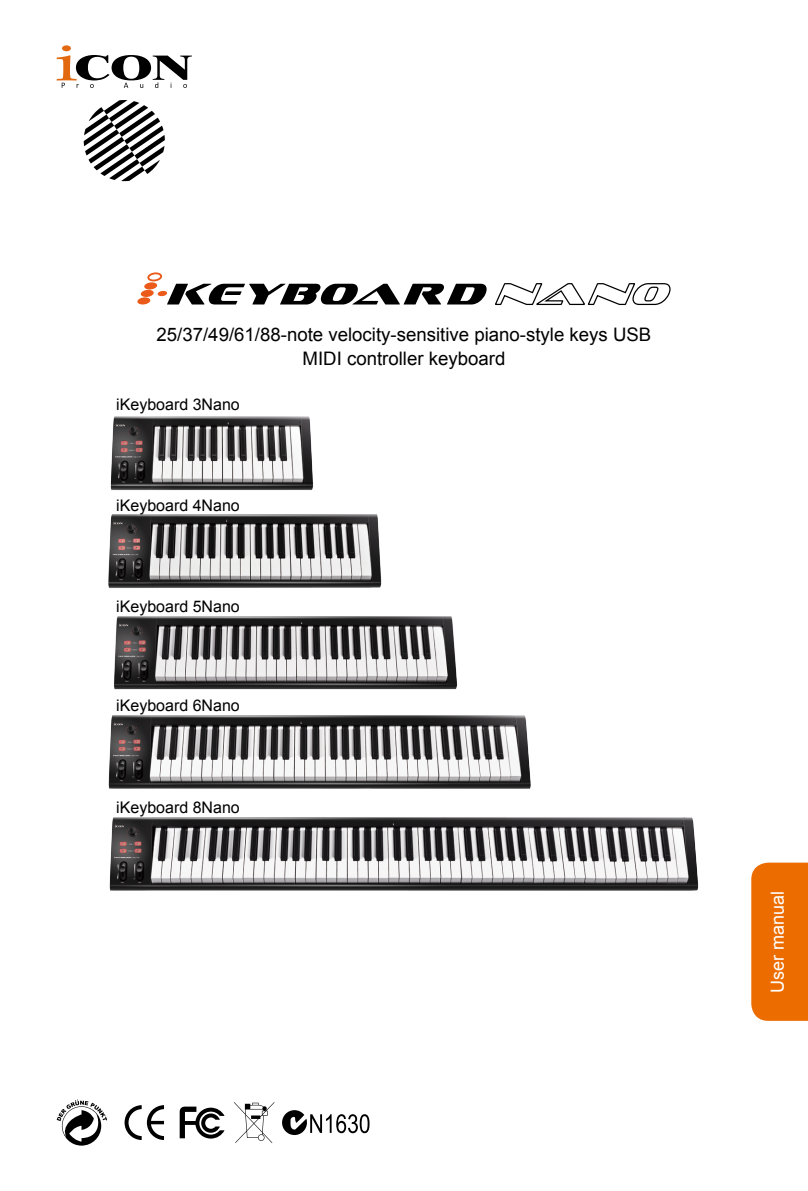
<style>
.page{position:relative;width:808px;height:1191px;background:#fff}
.page>*{position:absolute;margin:0;border:0;box-sizing:border-box;transform-origin:0 0}
.t1{font:18.6px/23.8px "Arial";color:#000;text-align:center}
.t2{font:18px "Arial";color:#fff}
.t3{font:16px "Arial";color:#000}
</style>
<div class="page">
<div style="left:751px;top:862px;width:57px;height:158px;background:#ed6c00"></div>
<svg style="left:282px;top:1110px;width:87px;height:25px"></svg>
<svg style="left:125px;top:1105px;width:39px;height:35px"></svg>
<svg style="left:180px;top:1106px;width:45px;height:32px"></svg>
<svg style="left:57px;top:1099px;width:50px;height:46px"></svg>
<svg style="left:234px;top:1102px;width:40px;height:41px"></svg>
<img style="left:110px;top:416px;width:204px;height:74px">
<img style="left:108px;top:514px;width:274px;height:74px">
<img style="left:114px;top:616px;width:343px;height:74px">
<img style="left:108px;top:715px;width:423px;height:74px">
<img style="left:109px;top:817px;width:590px;height:74px">
<svg style="left:84px;top:100px;width:81px;height:81px"></svg>
<svg style="left:57px;top:45px;width:135px;height:43px"></svg>
<svg style="left:495px;top:283px;width:176px;height:23px"></svg>
<svg style="left:137px;top:272px;width:350px;height:32px"></svg>
<p class="t1" style="left:157px;top:323px;width:496px">25/37/49/61/88-note velocity-sensitive piano-style keys USB<br>MIDI controller keyboard</p>
<p class="t3" style="left:116px;top:394px;width:125px">iKeyboard 3Nano</p>
<p class="t3" style="left:116px;top:495px;width:125px">iKeyboard 4Nano</p>
<p class="t3" style="left:116px;top:595px;width:125px">iKeyboard 5Nano</p>
<p class="t3" style="left:116px;top:694px;width:125px">iKeyboard 6Nano</p>
<p class="t3" style="left:116px;top:796px;width:125px">iKeyboard 8Nano</p>
<p class="t2" style="left:766px;top:993px;width:104px;rotate:-90deg">User manual</p>
</div>
